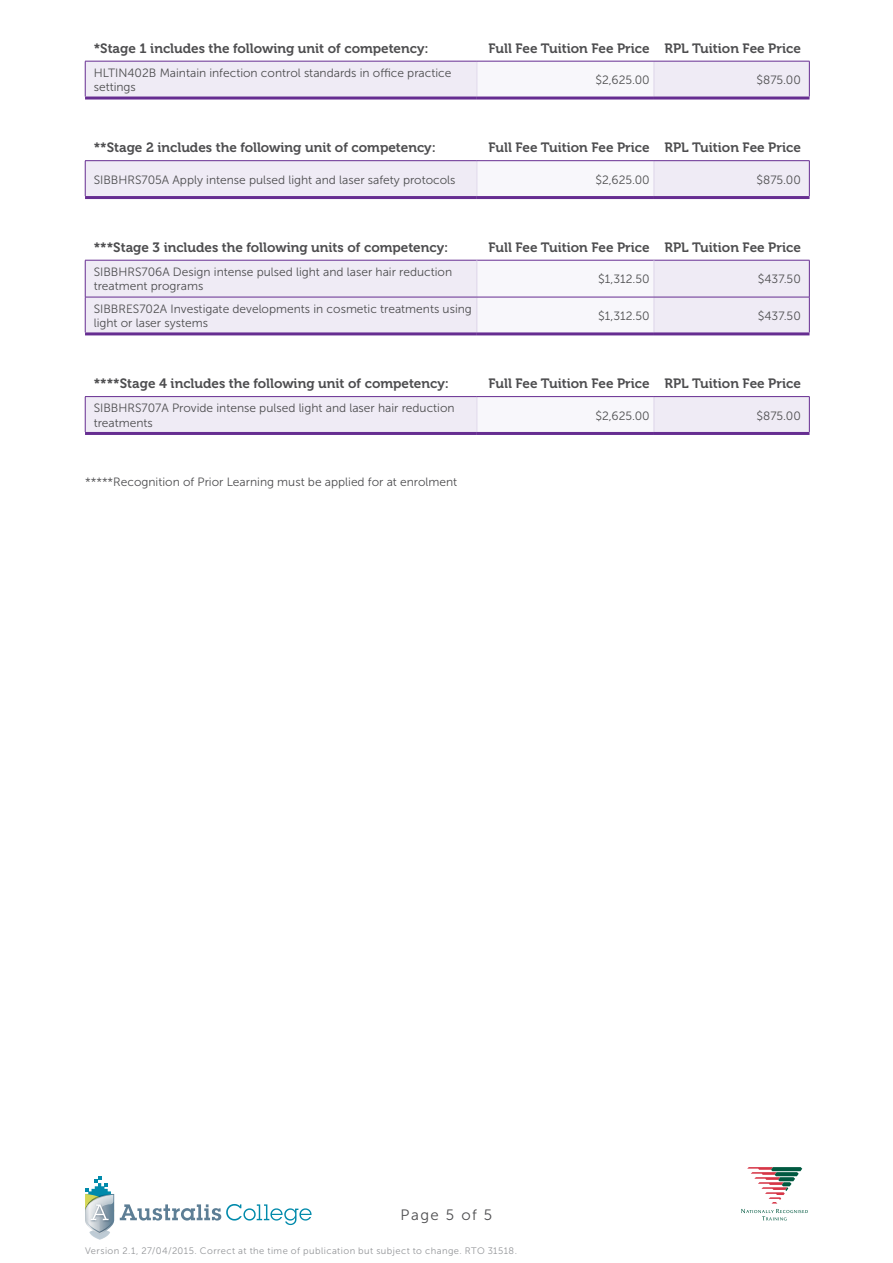
<style>
.page{position:relative;width:893px;height:1263px;background:#fff}
.page>*{position:absolute;margin:0;border:0;box-sizing:border-box;transform-origin:0 0}
.t1{font:15px "Museo Sans 300";letter-spacing:.1em;color:#4d4d4f}
.t2{font:13.5px "Museo 700";color:#4d4d4f}
.t3{font:12px/14.4px "Museo Sans 300";color:#4d4d4f}
.t4{font:9.45px "Museo Sans 300";letter-spacing:.045em;color:#939598}
</style>
<div class="page">
<svg style="left:85px;top:1177px;width:29px;height:63px"></svg>
<svg style="left:120px;top:1204px;width:192px;height:21px"></svg>
<svg style="left:747px;top:1167px;width:55px;height:36px"></svg>
<svg style="left:741px;top:1209px;width:67px;height:11px"></svg>
<div style="left:85px;top:60px;width:724px;height:37px;background:#efebf5"></div>
<div style="left:477px;top:61px;width:177px;height:37px;background:#f8f7fb"></div>
<hr style="left:85px;top:61px;width:1px;height:36px;background:#662d91">
<hr style="left:809px;top:61px;width:1px;height:36px;background:#662d91">
<hr style="left:477px;top:61px;width:1px;height:36px;background:#ddd4e9">
<hr style="left:654px;top:61px;width:1px;height:36px;background:#ddd4e9">
<hr style="left:85px;top:97px;width:392px;height:3px;background:#662d91">
<hr style="left:477px;top:97px;width:177px;height:3px;background:#662d91">
<hr style="left:654px;top:97px;width:155px;height:3px;background:#662d91">
<hr style="left:85px;top:61px;width:392px;height:1px;background:#662d91">
<hr style="left:477px;top:61px;width:177px;height:1px;background:#662d91">
<hr style="left:654px;top:61px;width:155px;height:1px;background:#662d91">
<div style="left:86px;top:161px;width:723px;height:35px;background:#efebf5"></div>
<div style="left:477px;top:161px;width:177px;height:37px;background:#f8f7fb"></div>
<hr style="left:85px;top:161px;width:1px;height:35px;background:#662d91">
<hr style="left:809px;top:161px;width:1px;height:35px;background:#662d91">
<hr style="left:477px;top:161px;width:1px;height:35px;background:#ddd4e9">
<hr style="left:654px;top:161px;width:1px;height:35px;background:#ddd4e9">
<hr style="left:85px;top:196px;width:392px;height:3px;background:#662d91">
<hr style="left:477px;top:196px;width:177px;height:3px;background:#662d91">
<hr style="left:654px;top:196px;width:155px;height:3px;background:#662d91">
<hr style="left:85px;top:160px;width:392px;height:1px;background:#662d91">
<hr style="left:477px;top:160px;width:177px;height:1px;background:#662d91">
<hr style="left:654px;top:160px;width:155px;height:1px;background:#662d91">
<div style="left:86px;top:397px;width:723px;height:35px;background:#efebf5"></div>
<div style="left:477px;top:397px;width:177px;height:36px;background:#f8f7fb"></div>
<hr style="left:85px;top:397px;width:1px;height:35px;background:#662d91">
<hr style="left:809px;top:397px;width:1px;height:35px;background:#662d91">
<hr style="left:477px;top:397px;width:1px;height:35px;background:#ddd4e9">
<hr style="left:654px;top:397px;width:1px;height:35px;background:#ddd4e9">
<hr style="left:85px;top:432px;width:392px;height:3px;background:#662d91">
<hr style="left:477px;top:432px;width:177px;height:3px;background:#662d91">
<hr style="left:654px;top:432px;width:155px;height:3px;background:#662d91">
<hr style="left:85px;top:396px;width:392px;height:1px;background:#662d91">
<hr style="left:477px;top:396px;width:177px;height:1px;background:#662d91">
<hr style="left:654px;top:396px;width:155px;height:1px;background:#662d91">
<svg style="left:85px;top:259px;width:724px;height:73px"></svg>
<hr style="left:85px;top:260px;width:392px;height:1px;background:#662d91">
<hr style="left:85px;top:260px;width:1px;height:37px;background:#662d91">
<hr style="left:477px;top:260px;width:177px;height:1px;background:#662d91">
<hr style="left:654px;top:260px;width:155px;height:1px;background:#662d91">
<hr style="left:809px;top:260px;width:1px;height:37px;background:#662d91">
<hr style="left:85px;top:297px;width:1px;height:35px;background:#662d91">
<hr style="left:809px;top:297px;width:1px;height:35px;background:#662d91">
<hr style="left:477px;top:260px;width:1px;height:37px;background:#ddd4e9">
<hr style="left:654px;top:260px;width:1px;height:37px;background:#ddd4e9">
<hr style="left:477px;top:297px;width:1px;height:35px;background:#ddd4e9">
<hr style="left:654px;top:297px;width:1px;height:35px;background:#ddd4e9">
<hr style="left:85px;top:332px;width:392px;height:3px;background:#662d91">
<hr style="left:477px;top:332px;width:177px;height:3px;background:#662d91">
<hr style="left:654px;top:332px;width:155px;height:3px;background:#662d91">
<hr style="left:85px;top:297px;width:392px;height:1px;background:#662d91">
<hr style="left:477px;top:297px;width:177px;height:1px;background:#662d91">
<hr style="left:654px;top:297px;width:155px;height:1px;background:#662d91">
<p class="t2" style="left:94px;top:40px;width:336px">*Stage 1 includes the following unit of competency:</p>
<p class="t2" style="left:488px;top:40px;width:314px">Full Fee Tuition Fee Price RPL Tuition Fee Price</p>
<p class="t3" style="left:94px;top:66px;width:359px">HLTIN402B Maintain infection control standards in office practice settings</p>
<p class="t3" style="left:595px;top:73px;width:56px">$2,625.00</p>
<p class="t3" style="left:756px;top:73px;width:46px">$875.00</p>
<p class="t2" style="left:94px;top:140px;width:344px">**Stage 2 includes the following unit of competency:</p>
<p class="t2" style="left:488px;top:140px;width:314px">Full Fee Tuition Fee Price RPL Tuition Fee Price</p>
<p class="t3" style="left:94px;top:172px;width:363px">SIBBHRS705A Apply intense pulsed light and laser safety protocols</p>
<p class="t3" style="left:595px;top:172px;width:56px">$2,625.00</p>
<p class="t3" style="left:756px;top:172px;width:46px">$875.00</p>
<p class="t2" style="left:94px;top:239px;width:356px">***Stage 3 includes the following units of competency:</p>
<p class="t2" style="left:488px;top:239px;width:314px">Full Fee Tuition Fee Price RPL Tuition Fee Price</p>
<p class="t3" style="left:94px;top:265px;width:360px">SIBBHRS706A Design intense pulsed light and laser hair reduction treatment programs</p>
<p class="t3" style="left:598px;top:272px;width:53px">$1,312.50</p>
<p class="t3" style="left:758px;top:272px;width:45px">$437.50</p>
<p class="t3" style="left:94px;top:302px;width:380px">SIBBRES702A Investigate developments in cosmetic treatments using light or laser systems</p>
<p class="t3" style="left:598px;top:309px;width:53px">$1,312.50</p>
<p class="t3" style="left:758px;top:309px;width:45px">$437.50</p>
<p class="t2" style="left:94px;top:376px;width:357px">****Stage 4 includes the following unit of competency:</p>
<p class="t2" style="left:488px;top:376px;width:314px">Full Fee Tuition Fee Price RPL Tuition Fee Price</p>
<p class="t3" style="left:94px;top:401px;width:362px">SIBBHRS707A Provide intense pulsed light and laser hair reduction treatments</p>
<p class="t3" style="left:595px;top:408px;width:56px">$2,625.00</p>
<p class="t3" style="left:756px;top:408px;width:46px">$875.00</p>
<p class="t3" style="left:85px;top:475px;width:374px">*****Recognition of Prior Learning must be applied for at enrolment</p>
<p class="t1" style="left:401px;top:1207px;width:93px">Page 5 of 5</p>
<p class="t4" style="left:85px;top:1245px;width:433px">Version 2.1, 27/04/2015. Correct at the time of publication but subject to change. RTO 31518.</p>
</div>
